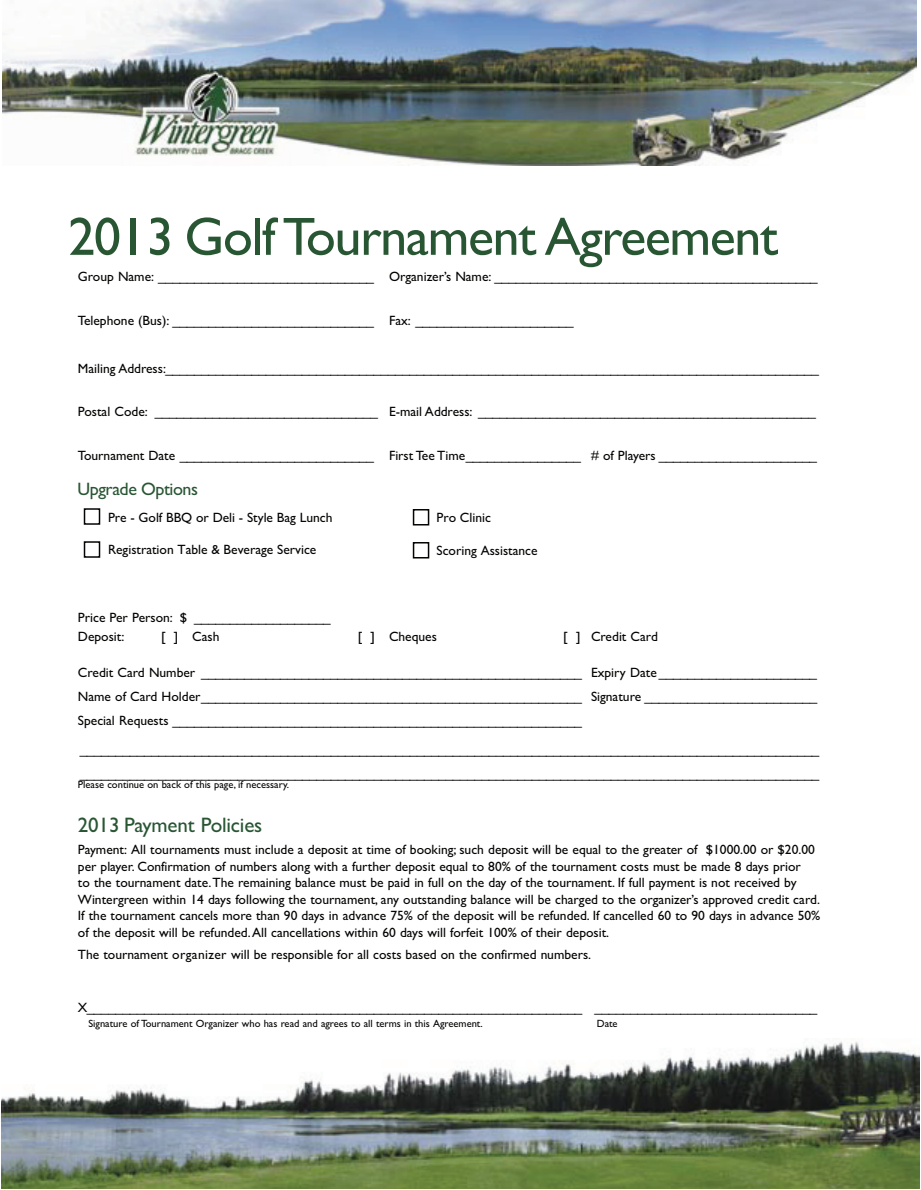
<style>
.page{position:relative;width:921px;height:1190px;background:#fff}
.page>*{position:absolute;margin:0;border:0;box-sizing:border-box;transform-origin:0 0}
.t1{font:54px "Gill Sans";letter-spacing:-.025em;color:#285633}
.t2{font:21px "Gill Sans";letter-spacing:-.01em;color:#285633}
.t3{font:18px "Gill Sans";letter-spacing:-.025em;color:#285633}
.t4{font:13.5px/16.5px "Gill Sans";color:#040503}
.t5{font:10.5px "Gill Sans";color:#040503}
</style>
<div class="page">
<img style="left:1px;top:1041px;width:918px;height:148px">
<img style="left:2px;top:0;width:914px;height:165px">
<div style="left:84px;top:508px;width:16px;height:17px;border:2px solid #040503"></div>
<div style="left:84px;top:541px;width:16px;height:17px;border:2px solid #040503"></div>
<div style="left:413px;top:509px;width:16px;height:16px;border:2px solid #040503"></div>
<div style="left:413px;top:542px;width:16px;height:16px;border:2px solid #040503"></div>
<h1 class="t1" style="left:68px;top:218px;width:711px">2013 Golf Tournament Agreement</h1>
<p class="t4" style="left:78px;top:270px;width:741px">Group Name: _ _ _ _ _ _ _ _ _ _ _ _ _ _ _ _ _ _ _ _ _ _ _ _ _ _ _ _ _ _ Organizer’s Name: _ _ _ _ _ _ _ _ _ _ _ _ _ _ _ _ _ _ _ _ _ _ _ _ _ _ _ _ _ _ _ _ _ _ _ _ _ _ _ _ _ _ _ _ _</p>
<p class="t4" style="left:78px;top:313px;width:497px">Telephone (Bus): _ _ _ _ _ _ _ _ _ _ _ _ _ _ _ _ _ _ _ _ _ _ _ _ _ _ _ _ Fax: _ _ _ _ _ _ _ _ _ _ _ _ _ _ _ _ _ _ _ _ _ _</p>
<p class="t4" style="left:78px;top:361px;width:742px">Mailing Address: _ _ _ _ _ _ _ _ _ _ _ _ _ _ _ _ _ _ _ _ _ _ _ _ _ _ _ _ _ _ _ _ _ _ _ _ _ _ _ _ _ _ _ _ _ _ _ _ _ _ _ _ _ _ _ _ _ _ _ _ _ _ _ _ _ _ _ _ _ _ _ _ _ _ _ _ _ _ _ _ _ _ _ _ _ _ _ _ _ _ _</p>
<p class="t4" style="left:78px;top:405px;width:739px">Postal Code : _ _ _ _ _ _ _ _ _ _ _ _ _ _ _ _ _ _ _ _ _ _ _ _ _ _ _ _ _ _ _ E-mail Address: _ _ _ _ _ _ _ _ _ _ _ _ _ _ _ _ _ _ _ _ _ _ _ _ _ _ _ _ _ _ _ _ _ _ _ _ _ _ _ _ _ _ _ _ _ _ _</p>
<p class="t4" style="left:78px;top:448px;width:741px">Tournament Date _ _ _ _ _ _ _ _ _ _ _ _ _ _ _ _ _ _ _ _ _ _ _ _ _ _ _ First Tee Time _ _ _ _ _ _ _ _ _ _ _ _ _ _ _ _ # of Players _ _ _ _ _ _ _ _ _ _ _ _ _ _ _ _ _ _ _ _ _ _</p>
<h3 class="t3" style="left:78px;top:482px;width:122px">Upgrade Options</h3>
<p class="t4" style="left:108px;top:511px;width:226px">Pre - Golf BBQ or Deli - Style Bag Lunch</p>
<p class="t4" style="left:108px;top:543px;width:210px">Registration Table &amp; Beverage Service</p>
<p class="t4" style="left:436px;top:511px;width:56px">Pro Clinic</p>
<p class="t4" style="left:436px;top:543px;width:103px">Scoring Assistance</p>
<p class="t4" style="left:78px;top:609px;width:254px;line-height:19.5px">Price Per Person: $ _ _ _ _ _ _ _ _ _ _ _ _ _ _ _ _ _ _ _<br>Deposit:</p>
<p class="t4" style="left:161px;top:630px;width:60px">[ ] Cash</p>
<p class="t4" style="left:358px;top:630px;width:81px">[ ] Cheques</p>
<p class="t4" style="left:563px;top:630px;width:96px">[ ] Credit Card</p>
<p class="t4" style="left:78px;top:662px;width:741px;line-height:24px;text-align:justify">Credit Card Number _ _ _ _ _ _ _ _ _ _ _ _ _ _ _ _ _ _ _ _ _ _ _ _ _ _ _ _ _ _ _ _ _ _ _ _ _ _ _ _ _ _ _ _ _ _ _ _ _ _ _ _ _ Expiry Date_ _ _ _ _ _ _ _ _ _ _ _ _ _ _ _ _ _ _ _ _ _ Name of Card Holder _ _ _ _ _ _ _ _ _ _ _ _ _ _ _ _ _ _ _ _ _ _ _ _ _ _ _ _ _ _ _ _ _ _ _ _ _ _ _ _ _ _ _ _ _ _ _ _ _ _ _ _ _ Signature _ _ _ _ _ _ _ _ _ _ _ _ _ _ _ _ _ _ _ _ _ _ _ _ Special Requests _ _ _ _ _ _ _ _ _ _ _ _ _ _ _ _ _ _ _ _ _ _ _ _ _ _ _ _ _ _ _ _ _ _ _ _ _ _ _ _ _ _ _ _ _ _ _ _ _ _ _ _ _ _ _ _ _</p>
<p class="t4" style="left:80px;top:739px;width:741px;line-height:24px">_ _ _ _ _ _ _ _ _ _ _ _ _ _ _ _ _ _ _ _ _ _ _ _ _ _ _ _ _ _ _ _ _ _ _ _ _ _ _ _ _ _ _ _ _ _ _ _ _ _ _ _ _ _ _ _ _ _ _ _ _ _ _ _ _ _ _ _ _ _ _ _ _ _ _ _ _ _ _ _ _ _ _ _ _ _ _ _ _ _ _ _ _ _ _ _ _ _ _ _ _ _ _ _ _ _ _ _ _ _ _ _ _ _ _ _ _ _ _ _ _ _ _ _ _ _ _ _ _ _ _ _ _ _ _ _ _ _ _ _ _ _ _ _ _ _ _ _ _ _ _ _ _ _ _ _ _ _ _ _ _ _ _ _ _ _ _ _ _ _ _ _ _ _ _ _ _ _ _ _ _ _ _ _ _ _ _ _ _ _ _ _ _ _ _ _ _ _ _ _ _ _ _ _ _ _</p>
<p class="t5" style="left:78px;top:781px;width:213px">Please continue on back of this page, if necessary.</p>
<h2 class="t2" style="left:78px;top:817px;width:186px">2013 Payment Policies</h2>
<p class="t4" style="left:78px;top:843px;width:744px">Payment: All tournaments must include a deposit at time of booking; such deposit will be equal to the greater of $1000.00 or $20.00 per player. Confirmation of numbers along with a further deposit equal to 80% of the tournament costs must be made 8 days prior<br>to the tournament date. The remaining balance must be paid in full on the day of the tournament. If full payment is not received by Wintergreen within 14 days following the tournament, any outstanding balance will be charged to the organizer’s approved credit card.<br>If the tournament cancels more than 90 days in advance 75% of the deposit will be refunded. If cancelled 60 to 90 days in advance 50% of the deposit will be refunded. All cancellations within 60 days will forfeit 100% of their deposit.</p>
<p class="t4" style="left:78px;top:948px;width:515px">The tournament organizer will be responsible for all costs based on the confirmed numbers.</p>
<p class="t4" style="left:78px;top:1001px;width:741px">X _ _ _ _ _ _ _ _ _ _ _ _ _ _ _ _ _ _ _ _ _ _ _ _ _ _ _ _ _ _ _ _ _ _ _ _ _ _ _ _ _ _ _ _ _ _ _ _ _ _ _ _ _ _ _ _ _ _ _ _ _ _ _ _ _ _ _ _ _ _ _ _ _ _ _ _ _ _ _ _ _ _ _ _ _ _ _ _ _ _ _ _ _ _ _ _ _ _ _ _</p>
<p class="t5" style="left:88px;top:1020px;width:396px">Signature of Tournament Organizer who has read and agrees to all terms in this Agreement.</p>
<p class="t5" style="left:597px;top:1020px;width:22px">Date</p>
</div>
